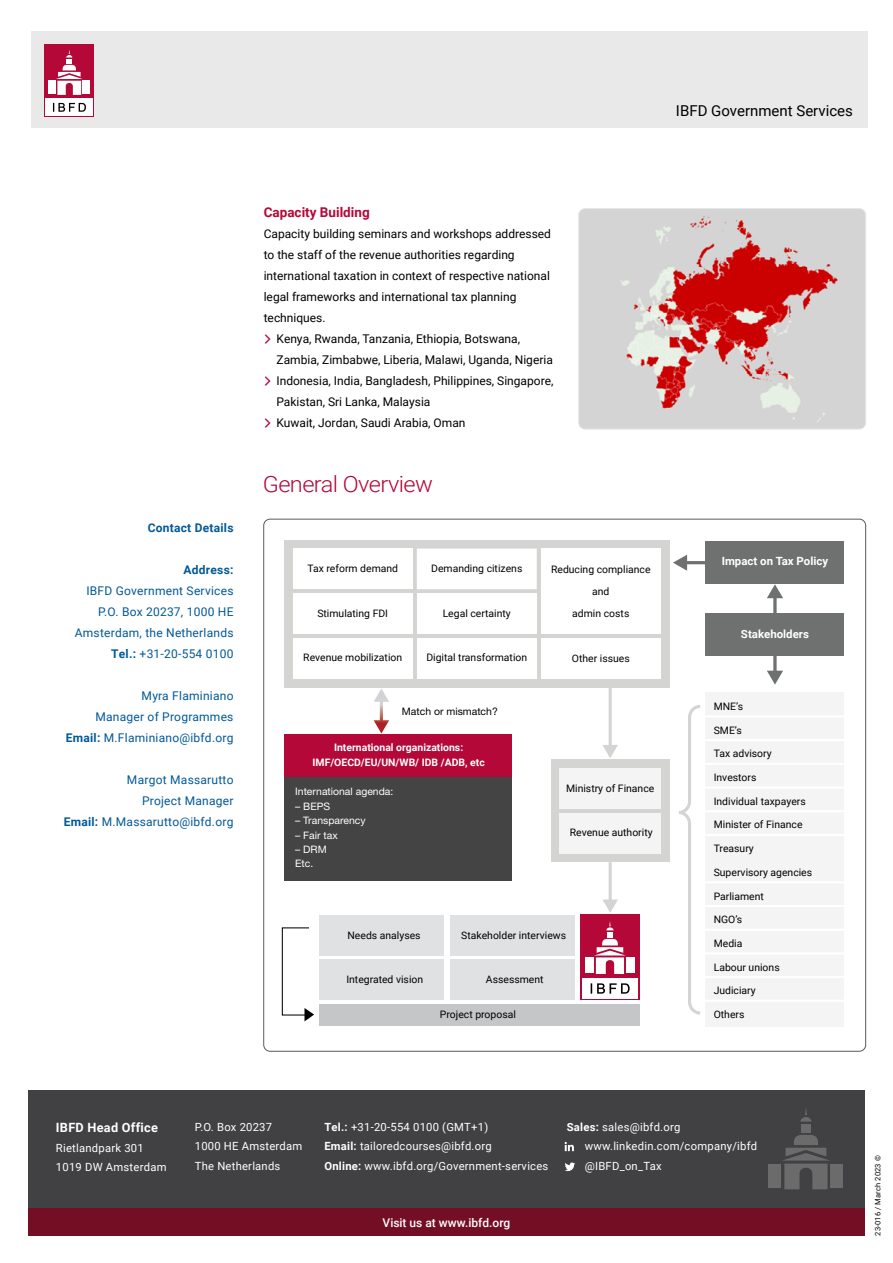
<style>
.page{position:relative;width:893px;height:1263px;background:#fff}
.page>*{position:absolute;margin:0;border:0;box-sizing:border-box;transform-origin:0 0}
.t1{font:300 22.5px "Roboto";letter-spacing:-.025em;color:#b30838;scale:1.05 1}
.t2{font:15px "Roboto";color:#000}
.t3{font:700 13.5px "Roboto";color:#b30838}
.t4{font:700 12.75px "Roboto";letter-spacing:.02em;color:#fff}
.t5{font:12px/21px "Roboto";color:#000}
.t6{font:12px/21px "Roboto";letter-spacing:.02em;color:#005898;text-align:right}
.t7{font:700 12px "Roboto";letter-spacing:.02em;color:#005898}
.t8{font:500 12px "Roboto";color:#fff}
.t9{font:11.25px/19.5px "Roboto";letter-spacing:.02em;color:#fff}
.t10{font:700 11.25px "Roboto";color:#fff}
.t11{font:10.35px/21.6px "Roboto";color:#000;text-align:center}
.t12{font:700 10.35px/14.4px "Roboto";color:#fff;text-align:center}
.t13{font:10.35px/14.4px "Helvetica Neue LT Pro";color:#fff}
.t14{font:10.35px "Helvetica Neue LT Pro";color:#000}
.t15{font:7.5px "Roboto";letter-spacing:.02em;color:#000}
.s1{font-weight:700}
.s2{color:#b30838}
</style>
<div class="page">
<div style="left:31px;top:31px;width:836px;height:97px;background:#e9e9ea"></div>
<div style="left:44px;top:44px;width:50px;height:73px;background:#b30838"></div>
<div style="left:46px;top:99px;width:47px;height:17px;background:#fff"></div>
<div style="left:49px;top:81px;width:7px;height:13px;background:#fff"></div>
<div style="left:83px;top:81px;width:7px;height:13px;background:#fff"></div>
<svg style="left:56px;top:50px;width:27px;height:45px"></svg>
<svg style="left:53px;top:103px;width:33px;height:9px"></svg>
<div style="left:284px;top:540px;width:386px;height:147px;background:#d4d4d3"></div>
<div style="left:293px;top:549px;width:120px;height:40px;background:#fff"></div>
<div style="left:551px;top:759px;width:119px;height:103px;background:#d4d4d3"></div>
<div style="left:560px;top:768px;width:101px;height:41px;background:#f4f4f4"></div>
<div style="left:319px;top:915px;width:125px;height:40px;background:#e0e1e2"></div>
<div style="left:450px;top:915px;width:124px;height:40px;background:#e0e1e2"></div>
<div style="left:319px;top:960px;width:125px;height:40px;background:#e0e1e2"></div>
<div style="left:319px;top:1005px;width:321px;height:21px;background:#c4c6c8"></div>
<div style="left:450px;top:960px;width:124px;height:40px;background:#e0e1e2"></div>
<div style="left:560px;top:813px;width:101px;height:40px;background:#f4f4f4"></div>
<div style="left:417px;top:549px;width:120px;height:40px;background:#fff"></div>
<div style="left:706px;top:541px;width:138px;height:43px;background:#6f7070"></div>
<div style="left:706px;top:613px;width:138px;height:42px;background:#6f7070"></div>
<div style="left:706px;top:692px;width:138px;height:335px;background:#f4f4f4"></div>
<div style="left:541px;top:549px;width:120px;height:85px;background:#fff"></div>
<div style="left:293px;top:593px;width:120px;height:41px;background:#fff"></div>
<div style="left:417px;top:593px;width:120px;height:41px;background:#fff"></div>
<div style="left:541px;top:638px;width:120px;height:41px;background:#fff"></div>
<div style="left:293px;top:638px;width:120px;height:41px;background:#fff"></div>
<div style="left:284px;top:734px;width:227px;height:46px;background:#b30838"></div>
<div style="left:284px;top:777px;width:227px;height:103px;background:#444"></div>
<div style="left:417px;top:638px;width:120px;height:41px;background:#fff"></div>
<svg style="left:602px;top:687px;width:16px;height:71px"></svg>
<svg style="left:673px;top:555px;width:33px;height:16px"></svg>
<svg style="left:374px;top:689px;width:15px;height:44px"></svg>
<svg style="left:603px;top:862px;width:15px;height:51px"></svg>
<svg style="left:767px;top:655px;width:16px;height:30px"></svg>
<svg style="left:767px;top:584px;width:16px;height:29px"></svg>
<hr style="left:702px;top:715px;width:145px;height:2px;background:#fff">
<hr style="left:702px;top:739px;width:145px;height:2px;background:#fff">
<hr style="left:702px;top:763px;width:145px;height:2px;background:#fff">
<hr style="left:702px;top:786px;width:145px;height:2px;background:#fff">
<hr style="left:702px;top:810px;width:145px;height:2px;background:#fff">
<hr style="left:702px;top:834px;width:145px;height:2px;background:#fff">
<hr style="left:702px;top:881px;width:145px;height:2px;background:#fff">
<hr style="left:702px;top:905px;width:145px;height:2px;background:#fff">
<hr style="left:702px;top:928px;width:145px;height:3px;background:#fff">
<hr style="left:702px;top:952px;width:145px;height:2px;background:#fff">
<hr style="left:702px;top:976px;width:145px;height:2px;background:#fff">
<hr style="left:702px;top:1000px;width:145px;height:2px;background:#fff">
<svg style="left:679px;top:705px;width:21px;height:310px"></svg>
<div style="left:282px;top:927px;width:28px;height:88px;border:1px solid #000"></div>
<svg style="left:304px;top:1008px;width:10px;height:13px"></svg>
<div style="left:580px;top:915px;width:59px;height:85px;background:#b30838"></div>
<div style="left:582px;top:978px;width:56px;height:20px;background:#fff"></div>
<div style="left:585px;top:957px;width:9px;height:16px;background:#fff"></div>
<div style="left:626px;top:957px;width:8px;height:16px;background:#fff"></div>
<svg style="left:594px;top:921px;width:32px;height:53px"></svg>
<svg style="left:591px;top:983px;width:39px;height:11px"></svg>
<div style="left:28px;top:1091px;width:837px;height:118px;background:#414042"></div>
<svg style="left:565px;top:1142px;width:9px;height:9px"></svg>
<svg style="left:565px;top:1162px;width:10px;height:9px"></svg>
<img style="left:580px;top:210px;width:286px;height:219px">
<div style="left:578px;top:208px;width:288px;height:221px;border:1px solid #e6e7e8;border-radius:6px"></div>
<div style="left:28px;top:1209px;width:837px;height:27px;background:#730e25"></div>
<div style="left:768px;top:1163px;width:13px;height:24px;background:#6c6b6c"></div>
<div style="left:801px;top:1124px;width:9px;height:8px;background:#6c6b6c"></div>
<svg style="left:800px;top:1109px;width:12px;height:12px"></svg>
<div style="left:830px;top:1163px;width:13px;height:24px;background:#6c6b6c"></div>
<svg style="left:783px;top:1135px;width:46px;height:54px"></svg>
<h2 class="t2" style="left:676px;top:100px;width:178px">IBFD Government Services</h2>
<p class="t7" style="left:148px;top:519px;width:87px">Contact Details</p>
<p class="t7" style="left:184px;top:561px;width:51px">Address:</p>
<p class="t6" style="left:75px;top:579px;width:160px">IBFD Government Services<br>P.O. Box 20237, 1000 HE<br>Amsterdam, the Netherlands<br><span class="s1">Tel.:</span> +31-20-554 0100</p>
<p class="t6" style="left:66px;top:684px;width:169px">Myra Flaminiano<br>Manager of Programmes<br><span class="s1">Email:</span> M.Flaminiano@ibfd.org</p>
<p class="t6" style="left:64px;top:768px;width:171px">Margot Massarutto<br>Project Manager<br><span class="s1">Email:</span> M.Massarutto@ibfd.org</p>
<h3 class="t3" style="left:264px;top:202px;width:107px">Capacity Building</h3>
<p class="t5" style="left:264px;top:222px;width:289px">Capacity building seminars and workshops addressed to the staff of the revenue authorities regarding international taxation in context of respective national legal frameworks and international tax planning techniques.<br><span class="s2">〉</span> Kenya, Rwanda, Tanzania, Ethiopia, Botswana,</p>
<p class="t5" style="left:276px;top:348px;width:278px">Zambia, Zimbabwe, Liberia, Malawi, Uganda, Nigeria</p>
<p class="t5" style="left:264px;top:369px;width:291px"><span class="s2">〉</span> Indonesia, India, Bangladesh, Philippines, Singapore,</p>
<p class="t5" style="left:276px;top:390px;width:156px">Pakistan, Sri Lanka, Malaysia</p>
<p class="t5" style="left:264px;top:411px;width:203px"><span class="s2">〉</span> Kuwait, Jordan, Saudi Arabia, Oman</p>
<h1 class="t1" style="left:263px;top:468px;width:164px">General Overview</h1>
<p class="t11" style="left:307px;top:558px;width:92px">Tax reform demand</p>
<p class="t11" style="left:431px;top:557px;width:93px">Demanding citizens</p>
<p class="t11" style="left:551px;top:558px;width:101px">Reducing compliance and</p>
<p class="t11" style="left:317px;top:602px;width:72px">Stimulating FDI</p>
<p class="t11" style="left:443px;top:602px;width:70px">Legal certainty</p>
<p class="t11" style="left:572px;top:602px;width:59px">admin costs</p>
<p class="t11" style="left:303px;top:646px;width:100px">Revenue mobilization</p>
<p class="t11" style="left:572px;top:647px;width:59px">Other issues</p>
<p class="t11" style="left:426px;top:646px;width:102px">Digital transformation</p>
<p class="t14" style="left:402px;top:705px;width:97px">Match or mismatch?</p>
<p class="t12" style="left:313px;top:740px;width:174px">International organizations:<br>IMF/OECD/EU/UN/WB/ IDB /ADB, etc</p>
<p class="t13" style="left:295px;top:784px;width:100px">International agenda:</p>
<p class="t13" style="left:295px;top:799px;width:37px">– BEPS</p>
<p class="t13" style="left:295px;top:813px;width:72px">– Transparency</p>
<p class="t13" style="left:295px;top:827px;width:44px">– Fair tax</p>
<p class="t13" style="left:295px;top:842px;width:33px">– DRM<br>Etc.</p>
<p class="t11" style="left:566px;top:777px;width:90px">Ministry of Finance</p>
<p class="t11" style="left:570px;top:821px;width:84px">Revenue authority</p>
<p class="t11" style="left:348px;top:924px;width:75px">Needs analyses</p>
<p class="t11" style="left:461px;top:924px;width:106px">Stakeholder interviews</p>
<p class="t11" style="left:346px;top:968px;width:78px">Integrated vision</p>
<p class="t11" style="left:486px;top:968px;width:59px">Assessment</p>
<p class="t11" style="left:440px;top:1003px;width:77px">Project proposal</p>
<p class="t10" style="left:722px;top:553px;width:108px">Impact on Tax Policy</p>
<p class="t10" style="left:741px;top:626px;width:70px">Stakeholders</p>
<p class="t11" style="left:714px;top:695px;width:31px">MNE’s</p>
<p class="t11" style="left:714px;top:719px;width:30px">SME’s</p>
<p class="t11" style="left:714px;top:742px;width:59px">Tax advisory</p>
<p class="t11" style="left:714px;top:766px;width:44px">Investors</p>
<p class="t11" style="left:714px;top:790px;width:94px">Individual taxpayers</p>
<p class="t11" style="left:714px;top:813px;width:90px">Minister of Finance</p>
<p class="t11" style="left:714px;top:837px;width:42px">Treasury</p>
<p class="t11" style="left:714px;top:861px;width:100px">Supervisory agencies</p>
<p class="t11" style="left:714px;top:885px;width:52px">Parliament</p>
<p class="t11" style="left:714px;top:908px;width:30px">NGO’s</p>
<p class="t11" style="left:714px;top:932px;width:30px">Media</p>
<p class="t11" style="left:714px;top:956px;width:67px">Labour unions</p>
<p class="t11" style="left:714px;top:979px;width:43px">Judiciary</p>
<p class="t11" style="left:714px;top:1003px;width:32px">Others</p>
<p class="t4" style="left:56px;top:1119px;width:104px">IBFD Head Office</p>
<p class="t9" style="left:56px;top:1138px;width:112px">Rietlandpark 301<br>1019 DW Amsterdam</p>
<p class="t9" style="left:195px;top:1117px;width:109px">P.O. Box 20237<br>1000 HE Amsterdam<br>The Netherlands</p>
<p class="t9" style="left:324px;top:1117px;width:225px"><span class="s1">Tel.:</span> +31-20-554 0100 (GMT+1)<br><span class="s1">Email:</span> tailoredcourses@ibfd.org<br><span class="s1">Online:</span> www.ibfd.org/Government-services</p>
<p class="t9" style="left:585px;top:1117px;width:174px;text-indent:-18px"><span class="s1">Sales:</span> sales@ibfd.org www.linkedin.com/company/ibfd @IBFD_on_Tax</p>
<p class="t8" style="left:383px;top:1214px;width:129px">Visit us at www.ibfd.org</p>
<p class="t15" style="left:872px;top:1236px;width:82px;rotate:-90deg">23-016 / March 2023 ©</p>
</div>
